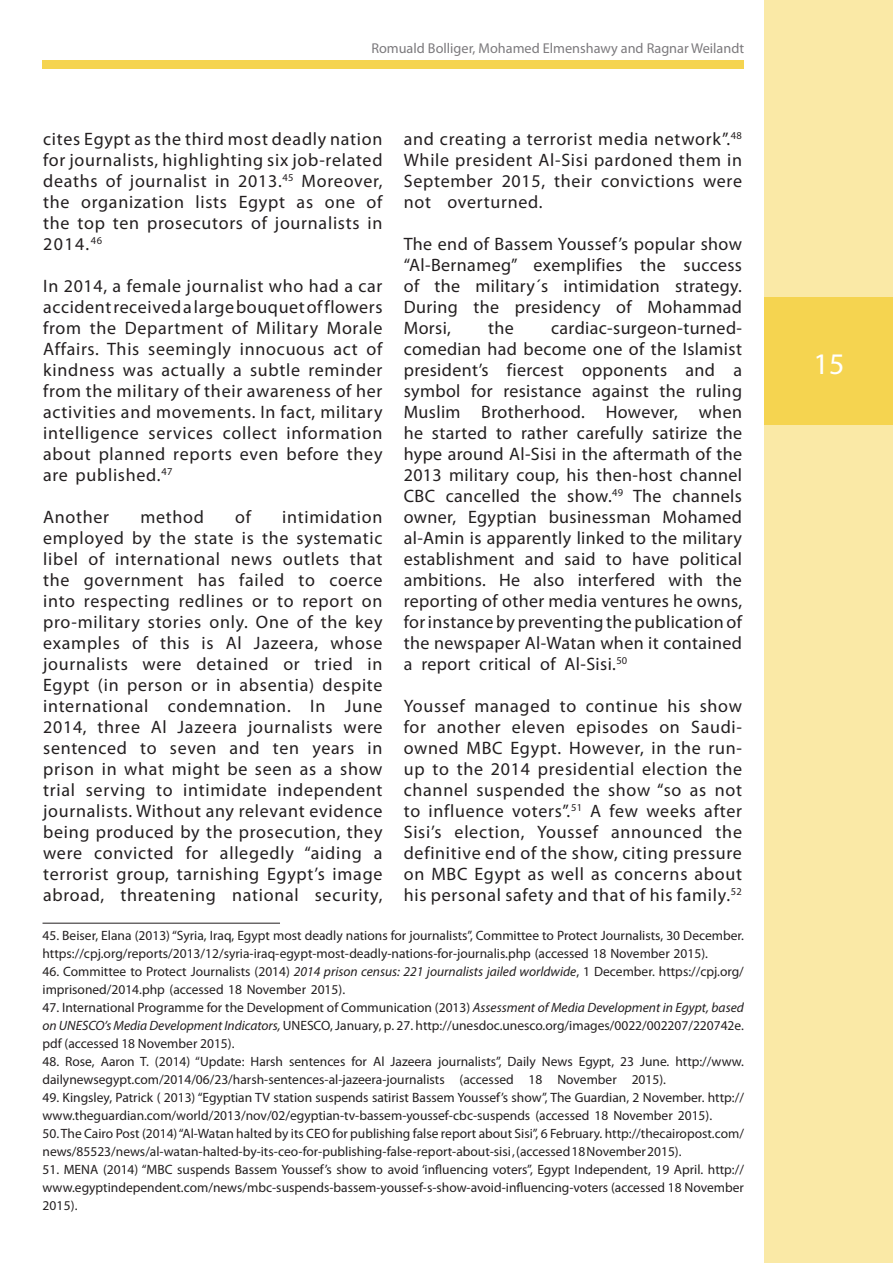
<style>
.page{position:relative;width:893px;height:1263px;background:#fff}
.page>*{position:absolute;margin:0;border:0;box-sizing:border-box;transform-origin:0 0}
.t1{font:30px "Myriad Pro";color:#fff}
.t2{font:18px/21px "Myriad Pro";letter-spacing:.04em;color:#231f20;text-align:justify}
.t3{font:14.25px "Myriad Pro";color:#7c7a7d}
.t4{font:13.5px/18px "Myriad Pro";color:#231f20}
.s1{font-style:italic}
</style>
<div class="page">
<div style="left:765px;top:0;width:128px;height:1263px;background:#fae9a6"></div>
<div style="left:43px;top:61px;width:701px;height:8px;background:#f5d450"></div>
<div style="left:765px;top:298px;width:128px;height:127px;background:#f5d450"></div>
<hr style="left:43px;top:923px;width:237px;height:1px;background:#231f20">
<p class="t3" style="left:371px;top:39px;width:374px">Romuald Bolliger, Mohamed Elmenshawy and Ragnar Weilandt</p>
<p class="t2" style="left:404px;top:128px;width:340px">and creating a terrorist media network”.<sup>48<br></sup>While president Al-Sisi pardoned them in September 2015, their convictions were not overturned.</p>
<p class="t2" style="left:404px;top:233px;width:340px">The end of Bassem Youssef’s popular show “Al-Bernameg” exemplifies the success of the military´s intimidation strategy.<br>During the presidency of Mohammad Morsi,</p>
<p class="t2" style="left:43px;top:128px;width:341px">cites Egypt as the third most deadly nation for journalists, highlighting six job-related deaths of journalist in 2013.<sup>45</sup> Moreover, the organization lists Egypt as one of the top ten prosecutors of journalists in 2014.<sup>46</sup></p>
<p class="t2" style="left:43px;top:275px;width:341px">In 2014, a female journalist who had a car accident received a large bouquet of flowers from the Department of Military Morale Affairs. This seemingly innocuous act of kindness was actually a subtle reminder from the military of their awareness of her activities and movements. In fact, military intelligence services collect information about planned reports even before they are published.<sup>47</sup></p>
<p class="t2" style="left:43px;top:506px;width:68px">Another</p>
<p class="t2" style="left:140px;top:506px;width:65px">method</p>
<p class="t2" style="left:235px;top:506px;width:17px">of</p>
<p class="t2" style="left:404px;top:317px;width:340px;text-indent:147px">cardiac-surgeon-turned&shy;comedian had become one of the Islamist president’s fiercest opponents and a symbol for resistance against the ruling Muslim Brotherhood. However, when he started to rather carefully satirize the hype around Al-Sisi in the aftermath of the 2013 military coup, his then-host channel CBC cancelled the show.<sup>49</sup> The channels owner, Egyptian businessman Mohamed al-Amin is apparently linked to the military establishment and said to have political ambitions. He also interfered with the reporting of other media ventures he owns, for instance by preventing the publication of the newspaper Al-Watan when it contained a report critical of Al-Sisi.<sup>50</sup></p>
<p class="t2" style="left:404px;top:695px;width:340px">Youssef managed to continue his show for another eleven episodes on Saudi&shy;owned MBC Egypt. However, in the run&shy;up to the 2014 presidential election the channel suspended the show “so as not to influence voters”.<sup>51</sup> A few weeks after Sisi’s election, Youssef announced the definitive end of the show, citing pressure on MBC Egypt as well as concerns about his personal safety and that of his family.<sup>52</sup></p>
<p class="t4" style="left:43px;top:926px;width:703px">45. Beiser, Elana (2013) “Syria, Iraq, Egypt most deadly nations for journalists”, Committee to Protect Journalists, 30 December. https://cpj.org/reports/2013/12/syria-iraq-egypt-most-deadly-nations-for-journalis.php (accessed 18 November 2015).</p>
<p class="t4" style="left:43px;top:962px;width:703px">46. Committee to Protect Journalists (2014) <span class="s1">2014 prison census: 221 journalists jailed worldwide</span>, 1 December. https://cpj.org/ imprisoned/2014.php (accessed 18 November 2015).</p>
<p class="t4" style="left:43px;top:998px;width:703px;text-align:justify">47. International Programme for the Development of Communication (2013) <span class="s1">Assessment of Media Development in Egypt, based on UNESCO’s Media Development Indicators,</span> UNESCO, January, p. 27. http://unesdoc.unesco.org/images/0022/002207/220742e. pdf (accessed 18 November 2015).</p>
<p class="t4" style="left:43px;top:1052px;width:703px">48. Rose, Aaron T. (2014) “Update: Harsh sentences for Al Jazeera journalists”, Daily News Egypt, 23 June. http://www. dailynewsegypt.com/2014/06/23/harsh-sentences-al-jazeera-journalists (accessed 18 November 2015).</p>
<p class="t4" style="left:43px;top:1088px;width:703px">49. Kingsley, Patrick ( 2013) “Egyptian TV station suspends satirist Bassem Youssef’s show”, The Guardian, 2 November. http:// www.theguardian.com/world/2013/nov/02/egyptian-tv-bassem-youssef-cbc-suspends (accessed 18 November 2015).</p>
<p class="t4" style="left:43px;top:1124px;width:703px">50. The Cairo Post (2014) “Al-Watan halted by its CEO for publishing false report about Sisi”, 6 February. http://thecairopost.com/ news/85523/news/al-watan-halted-by-its-ceo-for-publishing-false-report-about-sisi , (accessed 18 November 2015).</p>
<p class="t4" style="left:43px;top:1160px;width:703px;text-align:justify">51. MENA (2014) “MBC suspends Bassem Youssef’s show to avoid ‘influencing voters”, Egypt Independent, 19 April. http:// www.egyptindependent.com/news/mbc-suspends-bassem-youssef-s-show-avoid-influencing-voters (accessed 18 November 2015).</p>
<p class="t2" style="left:488px;top:317px;width:27px">the</p>
<p class="t2" style="left:43px;top:506px;width:341px;text-indent:239px">intimidation employed by the state is the systematic libel of international news outlets that the government has failed to coerce into respecting redlines or to report on pro-military stories only. One of the key examples of this is Al Jazeera, whose journalists were detained or tried in Egypt (in person or in absentia) despite international condemnation. In June 2014, three Al Jazeera journalists were sentenced to seven and ten years in prison in what might be seen as a show trial serving to intimidate independent journalists. Without any relevant evidence being produced by the prosecution, they were convicted for allegedly “aiding a terrorist group, tarnishing Egypt’s image abroad, threatening national security,</p>
<h1 class="t1" style="left:814px;top:345px;width:32px">15</h1>
</div>
